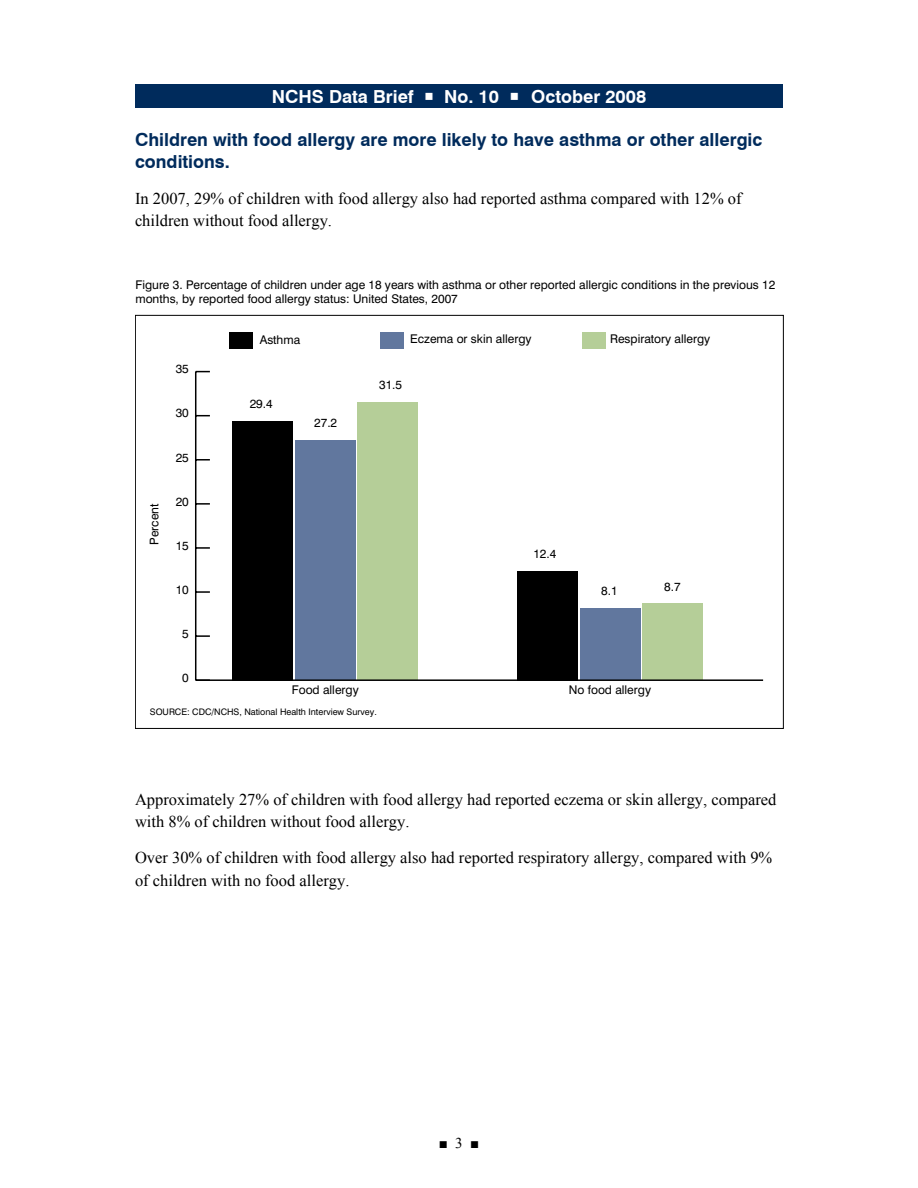
<style>
.page{position:relative;width:918px;height:1188px;background:#fff}
.page>*{position:absolute;margin:0;border:0;box-sizing:border-box;transform-origin:0 0}
.t1{font:700 18px/21.6px "Swiss 721 BT";color:#002b5c}
.t2{font:700 18px "Swiss 721 BT";color:#fff}
.t3{font:16.5px/22.5px "Times New Roman";color:#000}
.t4{font:15px "Times New Roman";color:#000}
.t5{font:12px/14.4px "Swiss 721 BT";color:#000}
.t6{font:9px "Swiss 721 BT";color:#000}
</style>
<div class="page">
<div style="left:135px;top:85px;width:648px;height:23px;background:#002b5c"></div>
<hr style="left:195px;top:372px;width:1px;height:308px;background:#000">
<svg style="left:196px;top:635px;width:14px;height:2px"></svg>
<svg style="left:196px;top:591px;width:14px;height:2px"></svg>
<svg style="left:196px;top:547px;width:14px;height:2px"></svg>
<svg style="left:196px;top:503px;width:14px;height:2px"></svg>
<svg style="left:196px;top:459px;width:14px;height:2px"></svg>
<svg style="left:196px;top:415px;width:14px;height:1px"></svg>
<svg style="left:196px;top:371px;width:14px;height:1px"></svg>
<div style="left:358px;top:402px;width:60px;height:278px;background:#b5ce98"></div>
<div style="left:642px;top:603px;width:61px;height:76px;background:#b5ce98"></div>
<div style="left:295px;top:440px;width:61px;height:240px;background:#61779e"></div>
<div style="left:580px;top:608px;width:60px;height:72px;background:#61779e"></div>
<div style="left:233px;top:421px;width:60px;height:259px;background:#000"></div>
<div style="left:517px;top:571px;width:61px;height:109px;background:#000"></div>
<hr style="left:196px;top:679px;width:567px;height:2px;background:#000">
<div style="left:230px;top:332px;width:23px;height:16px;background:#010101"></div>
<div style="left:381px;top:332px;width:23px;height:16px;background:#61779e"></div>
<div style="left:582px;top:332px;width:23px;height:16px;background:#b5ce98"></div>
<p class="t2" style="left:272px;top:86px;width:376px">NCHS Data Brief ○ No. 10 ○ October 2008</p>
<p class="t1" style="left:135px;top:129px;width:629px">Children with food allergy are more likely to have asthma or other allergic conditions.</p>
<p class="t3" style="left:135px;top:187px;width:608px">In 2007, 29% of children with food allergy also had reported asthma compared with 12% of children without food allergy.</p>
<p class="t5" style="left:135px;top:277px;width:641px">Figure 3. Percentage of children under age 18 years with asthma or other reported allergic conditions in the previous 12 months, by reported food allergy status: United States, 2007</p>
<p class="t5" style="left:260px;top:332px;width:42px">Asthma</p>
<p class="t5" style="left:176px;top:362px;width:15px">35</p>
<p class="t5" style="left:176px;top:406px;width:15px">30</p>
<p class="t5" style="left:176px;top:450px;width:15px">25</p>
<p class="t5" style="left:176px;top:494px;width:15px">20</p>
<p class="t5" style="left:176px;top:538px;width:15px">15</p>
<p class="t5" style="left:176px;top:582px;width:15px">10</p>
<p class="t5" style="left:182px;top:626px;width:8px">5</p>
<p class="t5" style="left:182px;top:670px;width:8px">0</p>
<p class="t5" style="left:292px;top:682px;width:69px">Food allergy</p>
<p class="t6" style="left:150px;top:706px;width:228px">SOURCE: CDC/NCHS, National Health Interview Survey.</p>
<p class="t5" style="left:410px;top:332px;width:123px">Eczema or skin allergy</p>
<p class="t5" style="left:610px;top:331px;width:102px">Respiratory allergy</p>
<p class="t5" style="left:379px;top:378px;width:25px">31.5</p>
<p class="t5" style="left:250px;top:396px;width:25px">29.4</p>
<p class="t5" style="left:314px;top:416px;width:25px">27.2</p>
<p class="t5" style="left:147px;top:545px;width:43px;rotate:-90deg">Percent</p>
<p class="t5" style="left:533px;top:546px;width:25px">12.4</p>
<p class="t5" style="left:601px;top:584px;width:18px">8.1</p>
<p class="t5" style="left:664px;top:580px;width:18px">8.7</p>
<p class="t5" style="left:569px;top:682px;width:84px">No food allergy</p>
<p class="t3" style="left:135px;top:788px;width:643px">Approximately 27% of children with food allergy had reported eczema or skin allergy, compared with 8% of children without food allergy.</p>
<p class="t3" style="left:135px;top:846px;width:639px">Over 30% of children with food allergy also had reported respiratory allergy, compared with 9% of children with no food allergy.</p>
<p class="t4" style="left:439px;top:1132px;width:42px">■ 3 ■</p>
</div>
